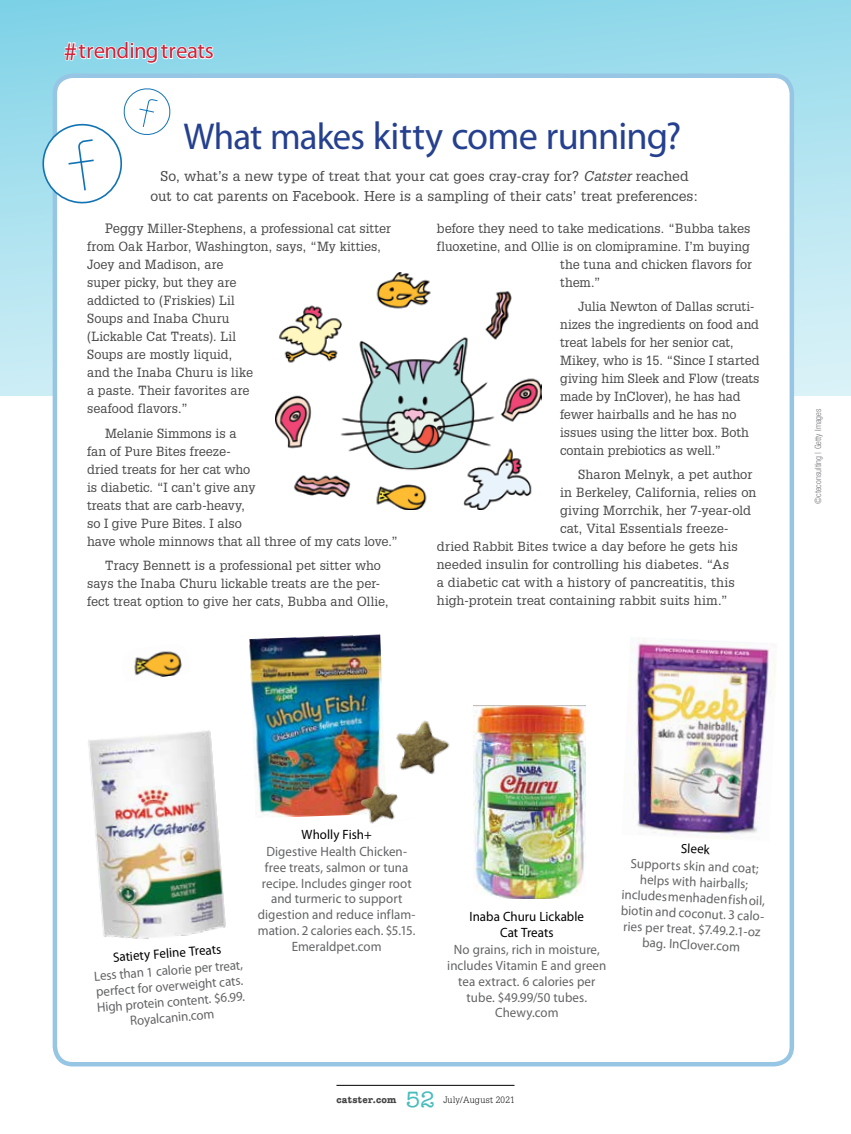
<style>
.page{position:relative;width:851px;height:1134px;background:#fff}
.page>*{position:absolute;margin:0;border:0;box-sizing:border-box;transform-origin:0 0}
.t1{font:39px "Myriad Pro";letter-spacing:-.02em;color:#25408f}
.t2{font:22.5px "Myriad Pro";letter-spacing:-.01em;color:#d02339}
.t3{font:500 22.5px "American Typewriter Std";color:#48bcbd}
.t4{font:13.8px/19.5px "Glypha LT Std";color:#464547;text-align:center}
.t5{font:13.5px/15.8px "Myriad Pro";letter-spacing:.005em;color:#636466;text-align:center;scale:.96 1}
.t6{font:13.5px/15.8px "Myriad Pro";letter-spacing:.005em;color:#000;text-align:center;scale:.96 1}
.t7{font:12.9px/18px "Glypha LT Std";letter-spacing:.005em;color:#464547}
.t8{font:700 9.45px "American Typewriter Std";letter-spacing:.035em;color:#464547}
.t9{font:300 9px "Glypha LT Std";letter-spacing:.04em;color:#000}
.t10{font:300 condensed 8.7px "Helvetica Neue LT Std";color:#77787b}
.s1{font-size:25.5px}
.s2{font-size:37.5px}
.s3{font-style:italic}
.s4{font-size:13.35px}
</style>
<div class="page">
<hr style="left:336px;top:1085px;width:178px;height:1px;background:#000">
<div style="left:0;top:0;width:850px;height:396px;background:linear-gradient(to bottom,#8cd7e9,#d6f0f7)"></div>
<div style="left:55px;top:76px;width:736px;height:988px;background:#fff;border-radius:18px"></div>
<div style="left:53px;top:74px;width:741px;height:992px;border:4px solid #96c6e3;border-radius:18px"></div>
<img style="left:88px;top:730px;width:138px;height:209px">
<img style="left:630px;top:639px;width:146px;height:200px">
<img style="left:249px;top:635px;width:136px;height:182px">
<img style="left:396px;top:720px;width:54px;height:55px">
<img style="left:473px;top:706px;width:112px;height:193px">
<img style="left:354px;top:775px;width:44px;height:49px">
<img style="left:134px;top:651px;width:48px;height:26px">
<svg style="left:41px;top:0;width:173px;height:207px"></svg>
<img style="left:275px;top:272px;width:266px;height:238px">
<h2 class="t2" style="left:64px;top:38px;width:151px"><span class="s1">#</span>trendingtreats</h2>
<h1 class="t1" style="left:183px;top:114px;width:499px"><span class="s2">What makes</span> kitty come running?</h1>
<p class="t4" style="left:150px;top:166px;width:549px">So, what’s a new type of treat that your cat goes cray-cray for? <span class="s3">Catster</span> reached out to cat parents on Facebook. Here is a sampling of their cats’ treat preferences:</p>
<p class="t7" style="left:87px;top:219px;width:305px;text-indent:18px"><span class="s4">Peggy</span> Miller-Stephens, a professional cat sitter from Oak Harbor, Washington, says, “My kitties,<br>Joey and Madison, are<br>super picky, but they are<br>addicted to (Friskies) Lil<br>Soups and Inaba Churu<br>(Lickable Cat Treats). Lil<br>Soups are mostly liquid,<br>and the Inaba Churu is like<br>a paste. Their favorites are<br>seafood flavors.”</p>
<p class="t7" style="left:87px;top:424px;width:312px;text-indent:18px">Melanie Simmons is a<br>fan of Pure Bites freeze-<br>dried treats for her cat who<br>is diabetic. “I can’t give any<br>treats that are carb-heavy,<br>so I give Pure Bites. I also<br>have whole minnows that all three of my cats love.”</p>
<p class="t7" style="left:87px;top:556px;width:303px;text-indent:18px">Tracy Bennett is a professional pet sitter who says the Inaba Churu lickable treats are the per&shy;fect treat option to give her cats, Bubba and Ollie,</p>
<p class="t7" style="left:437px;top:219px;width:315px">before they need to take medications. “Bubba takes</p>
<p class="t7" style="left:437px;top:237px;width:314px">fluoxetine, and Ollie is on clomipramine. I’m buying</p>
<p class="t7" style="left:560px;top:255px;width:193px">the tuna and chicken flavors for</p>
<p class="t7" style="left:560px;top:273px;width:42px">them.”</p>
<p class="t7" style="left:560px;top:297px;width:201px;text-indent:18px">Julia Newton of Dallas scruti&shy;nizes the ingredients on food and treat labels for her senior cat,<br>Mikey, who is 15. “Since I started giving him Sleek and Flow (treats made by InClover), he has had fewer hairballs and he has no issues using the litter box. Both contain prebiotics as well.”</p>
<p class="t7" style="left:578px;top:465px;width:176px">Sharon Melnyk, a pet author</p>
<p class="t7" style="left:560px;top:483px;width:198px">in Berkeley, California, relies on</p>
<p class="t7" style="left:560px;top:501px;width:192px">giving Morrchik, her 7-year-old</p>
<p class="t7" style="left:560px;top:519px;width:170px">cat, Vital Essentials freeze-</p>
<p class="t7" style="left:437px;top:537px;width:302px">dried Rabbit Bites twice a day before he gets his</p>
<p class="t7" style="left:437px;top:555px;width:294px">needed insulin for controlling his diabetes. “As</p>
<p class="t7" style="left:437px;top:573px;width:299px">a diabetic cat with a history of pancreatitis, this</p>
<p class="t7" style="left:437px;top:591px;width:292px">high-protein treat containing rabbit suits him.”</p>
<p class="t10" style="left:813px;top:504px;width:97px;rotate:-90deg">©cteconsulting | Getty Images</p>
<p class="t6" style="left:112px;top:950px;width:115px;rotate:-5deg">Satiety Feline Treats</p>
<p class="t5" style="left:93px;top:969px;width:157px;rotate:-5deg">Less than 1 calorie per treat, perfect for overweight cats.<br>High protein content. $6.99.<br>Royalcanin.com</p>
<p class="t6" style="left:301px;top:827px;width:75px">Wholly Fish+</p>
<p class="t5" style="left:258px;top:844px;width:166px">Digestive Health Chicken&shy;free treats, salmon or tuna recipe. Includes ginger root and turmeric to support digestion and reduce inflam&shy;mation. 2 calories each. $5.15.<br>Emeraldpet.com</p>
<p class="t6" style="left:469px;top:909px;width:121px">Inaba Churu Lickable<br>Cat Treats</p>
<p class="t5" style="left:447px;top:942px;width:167px">No grains, rich in moisture, includes Vitamin E and green tea extract. 6 calories per tube. $49.99/50 tubes.<br>Chewy.com</p>
<p class="t6" style="left:681px;top:841px;width:32px;rotate:3deg">Sleek</p>
<p class="t5" style="left:623px;top:855px;width:154px;rotate:3deg">Supports skin and coat; helps with hairballs; includes menhaden fish oil, biotin and coconut. 3 calo&shy;ries per treat. $7.49.2.1-oz bag. InClover.com</p>
<p class="t8" style="left:336px;top:1094px;width:62px">catster.com</p>
<h2 class="t3" style="left:405px;top:1087px;width:31px">52</h2>
<p class="t9" style="left:443px;top:1094px;width:73px">July/August 2021</p>
</div>
